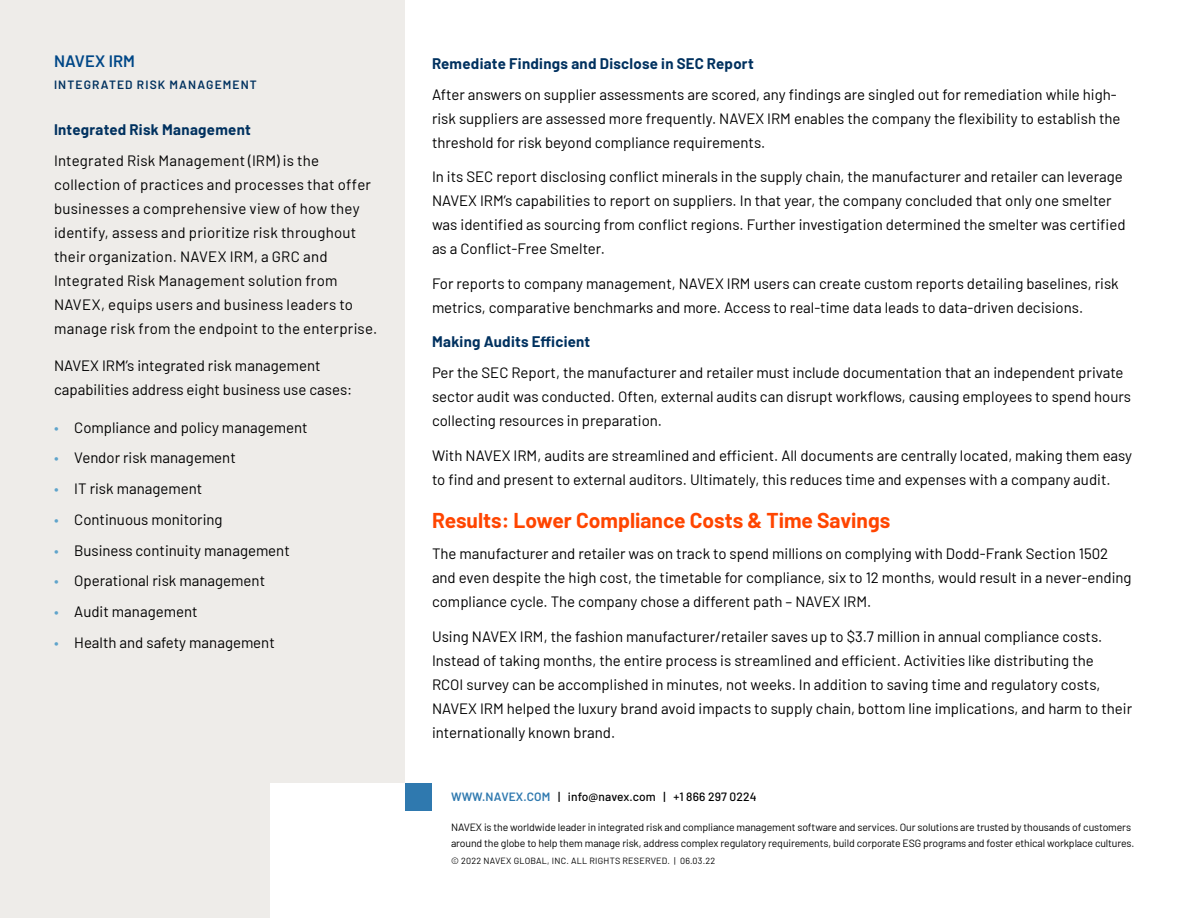
<style>
.page{position:relative;width:1188px;height:918px;background:#fff}
.page>*{position:absolute;margin:0;border:0;box-sizing:border-box;transform-origin:0 0}
.t1{font:700 21px "Barlow";color:#ff4500}
.t2{font:600 16.5px "Barlow";letter-spacing:.005em;color:#004787}
.t3{font:15px/24px "Barlow";color:#000}
.t4{font:700 15px "Barlow";letter-spacing:.02em;color:#00315f}
.t5{font:500 12px "Barlow";letter-spacing:.01em;color:#000}
.t6{font:600 12px "Barlow";letter-spacing:.095em;color:#00315f}
.t7{font:10.5px/16.5px "Barlow";letter-spacing:-.01em;color:#000}
.t8{font:9px "Barlow";letter-spacing:.025em;color:#000}
.s1{color:#5fa4cb}
.s2{font-weight:600;color:#2f79af}
</style>
<div class="page">
<div style="left:0;top:0;width:405px;height:918px;background:#eeece9"></div>
<div style="left:270px;top:783px;width:135px;height:135px;background:#fff"></div>
<div style="left:405px;top:783px;width:27px;height:27px;background:#2f79af"></div>
<p class="t2" style="left:54px;top:49px;width:83px">NAVEX IRM</p>
<p class="t6" style="left:54px;top:76px;width:204px">INTEGRATED RISK MANAGEMENT</p>
<p class="t4" style="left:54px;top:118px;width:198px">Integrated Risk Management</p>
<p class="t3" style="left:54px;top:147px;width:325px">Integrated Risk Management (IRM) is the collection of practices and processes that offer businesses a comprehensive view of how they identify, assess and prioritize risk throughout their organization. NAVEX IRM, a GRC and Integrated Risk Management solution from NAVEX, equips users and business leaders to manage risk from the endpoint to the enterprise.</p>
<p class="t3" style="left:54px;top:353px;width:300px">NAVEX IRM’s integrated risk management capabilities address eight business use cases:</p>
<p class="t3" style="left:54px;top:414px;width:255px"><span class="s1">•</span> Compliance and policy management</p>
<p class="t3" style="left:54px;top:445px;width:183px"><span class="s1">•</span> Vendor risk management</p>
<p class="t3" style="left:54px;top:476px;width:150px"><span class="s1">•</span> IT risk management</p>
<p class="t3" style="left:54px;top:506px;width:170px"><span class="s1">•</span> Continuous monitoring</p>
<p class="t3" style="left:54px;top:537px;width:237px"><span class="s1">•</span> Business continuity management</p>
<p class="t3" style="left:54px;top:568px;width:213px"><span class="s1">•</span> Operational risk management</p>
<p class="t3" style="left:54px;top:599px;width:145px"><span class="s1">•</span> Audit management</p>
<p class="t3" style="left:54px;top:629px;width:222px"><span class="s1">•</span> Health and safety management</p>
<p class="t4" style="left:432px;top:52px;width:323px">Remediate Findings and Disclose in SEC Report</p>
<p class="t3" style="left:432px;top:81px;width:690px">After answers on supplier assessments are scored, any findings are singled out for remediation while high&shy;risk suppliers are assessed more frequently. NAVEX IRM enables the company the flexibility to establish the threshold for risk beyond compliance requirements.</p>
<p class="t3" style="left:432px;top:164px;width:695px">In its SEC report disclosing conflict minerals in the supply chain, the manufacturer and retailer can leverage NAVEX IRM’s capabilities to report on suppliers. In that year, the company concluded that only one smelter was identified as sourcing from conflict regions. Further investigation determined the smelter was certified as a Conflict-Free Smelter.</p>
<p class="t3" style="left:432px;top:270px;width:688px">For reports to company management, NAVEX IRM users can create custom reports detailing baselines, risk metrics, comparative benchmarks and more. Access to real-time data leads to data-driven decisions.</p>
<p class="t4" style="left:432px;top:331px;width:160px">Making Audits Efficient</p>
<p class="t3" style="left:432px;top:360px;width:701px">Per the SEC Report, the manufacturer and retailer must include documentation that an independent private sector audit was conducted. Often, external audits can disrupt workflows, causing employees to spend hours collecting resources in preparation.</p>
<p class="t3" style="left:432px;top:442px;width:701px">With NAVEX IRM, audits are streamlined and efficient. All documents are centrally located, making them easy to find and present to external auditors. Ultimately, this reduces time and expenses with a company audit.</p>
<h1 class="t1" style="left:432px;top:505px;width:460px">Results: Lower Compliance Costs &amp; Time Savings</h1>
<p class="t3" style="left:432px;top:540px;width:701px">The manufacturer and retailer was on track to spend millions on complying with Dodd-Frank Section 1502 and even despite the high cost, the timetable for compliance, six to 12 months, would result in a never-ending compliance cycle. The company chose a different path – NAVEX IRM.</p>
<p class="t3" style="left:432px;top:623px;width:702px">Using NAVEX IRM, the fashion manufacturer/retailer saves up to $3.7 million in annual compliance costs.<br>Instead of taking months, the entire process is streamlined and efficient. Activities like distributing the<br>RCOI survey can be accomplished in minutes, not weeks. In addition to saving time and regulatory costs, NAVEX IRM helped the luxury brand avoid impacts to supply chain, bottom line implications, and harm to their internationally known brand.</p>
<p class="t5" style="left:451px;top:788px;width:307px"><span class="s2">WWW.NAVEX.COM</span> | info@navex.com | +1 866 297 0224</p>
<p class="t7" style="left:451px;top:818px;width:685px">NAVEX is the worldwide leader in integrated risk and compliance management software and services. Our solutions are trusted by thousands of customers around the globe to help them manage risk, address complex regulatory requirements, build corporate ESG programs and foster ethical workplace cultures.</p>
<p class="t8" style="left:451px;top:854px;width:266px">© 2022 NAVEX GLOBAL, INC. ALL RIGHTS RESERVED. | 06.03.22</p>
</div>
